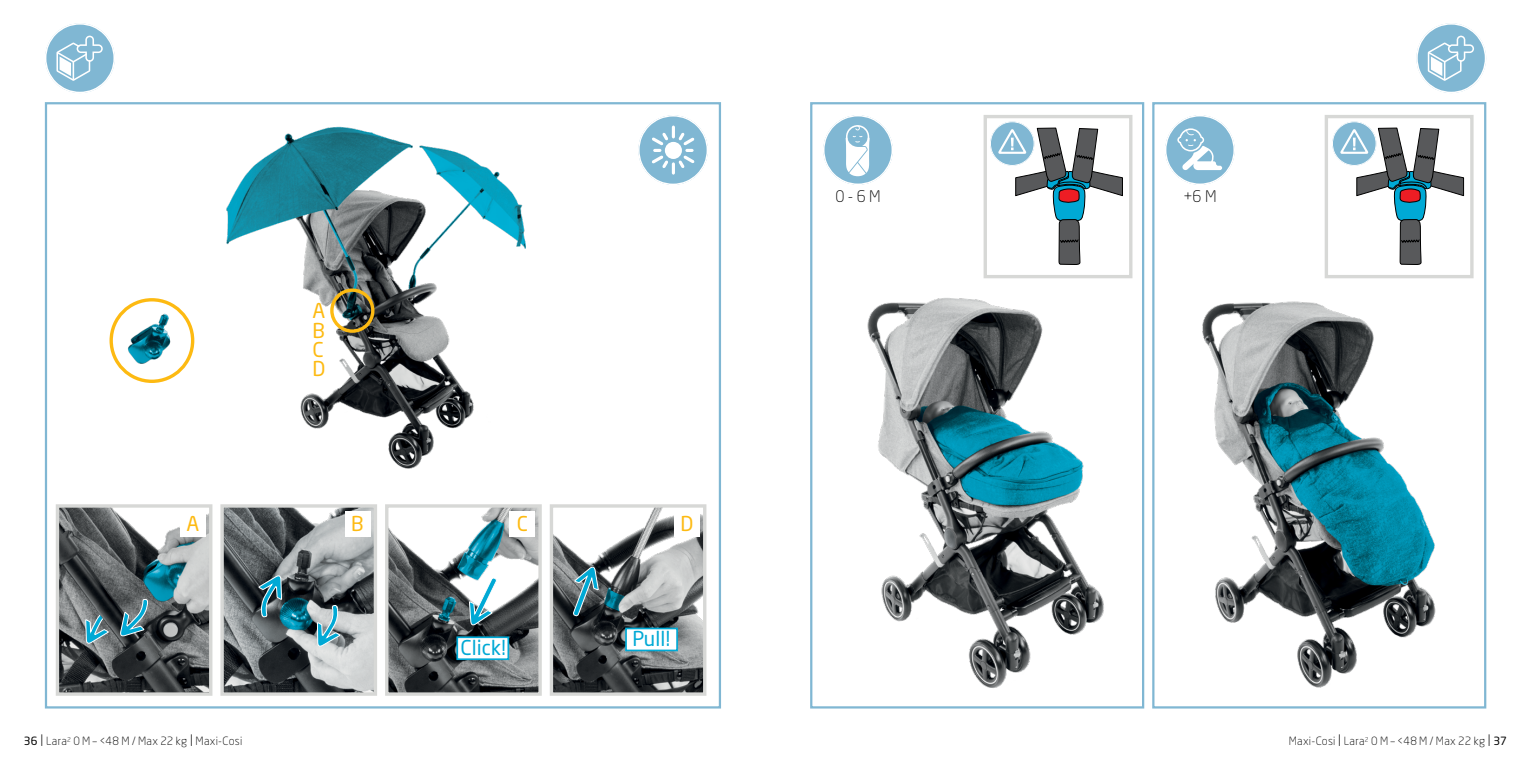
<style>
.page{position:relative;width:1531px;height:766px;background:#fff}
.page>*{position:absolute;margin:0;border:0;box-sizing:border-box;transform-origin:0 0}
.t1{font:20.25px "Neo Sans Pro";letter-spacing:.005em;color:#00a9d5}
.t2{font:20.25px/19.1px "Neo Sans Pro";color:#fdba12;text-align:justify}
.t3{font:300 15.75px "Neo Sans Pro";color:#000}
.t4{font:300 11.25px "Neo Sans Pro";letter-spacing:.025em;color:#000}
.s1{font-weight:400}
.s2{font-size:15.75px}
</style>
<div class="page">
<img style="left:226px;top:126px;width:300px;height:343px">
<img style="left:389px;top:508px;width:149px;height:183px">
<div style="left:385px;top:504px;width:157px;height:191px;border:3px solid #d7d8d6"></div>
<img style="left:60px;top:508px;width:148px;height:183px">
<div style="left:56px;top:504px;width:156px;height:191px;border:3px solid #d7d8d6"></div>
<img style="left:554px;top:508px;width:148px;height:183px">
<div style="left:550px;top:504px;width:156px;height:191px;border:3px solid #d7d8d6"></div>
<div style="left:674px;top:511px;width:25px;height:25px;background:#fff"></div>
<img style="left:224px;top:508px;width:149px;height:183px">
<div style="left:220px;top:504px;width:157px;height:191px;border:3px solid #d7d8d6"></div>
<svg style="left:258px;top:574px;width:24px;height:46px"></svg>
<svg style="left:317px;top:605px;width:24px;height:42px"></svg>
<svg style="left:85px;top:578px;width:63px;height:65px;background:#57737b"></svg>
<svg style="left:469px;top:576px;width:28px;height:50px"></svg>
<svg style="left:572px;top:565px;width:27px;height:51px"></svg>
<div style="left:456px;top:636px;width:53px;height:24px;background:#fff;border:2px solid #00a9d5"></div>
<img style="left:96px;top:591px;width:27px;height:35px">
<div style="left:625px;top:627px;width:53px;height:24px;background:#fff;border:2px solid #00a9d5"></div>
<div style="left:509px;top:511px;width:26px;height:25px;background:#fff"></div>
<div style="left:345px;top:511px;width:25px;height:25px;background:#fff"></div>
<div style="left:180px;top:511px;width:26px;height:25px;background:#fff"></div>
<img style="left:111px;top:300px;width:82px;height:81px;border-radius:41px">
<div style="left:109px;top:298px;width:85px;height:85px;border:3px solid #fdba12;border-radius:50%"></div>
<div style="left:330px;top:288px;width:44px;height:45px;border:3px solid #fdba12;border-radius:50%"></div>
<svg style="left:45px;top:23px;width:70px;height:70px"></svg>
<svg style="left:638px;top:115px;width:70px;height:70px"></svg>
<div style="left:1152px;top:102px;width:334px;height:606px;border:2px solid #80b7d3"></div>
<img style="left:1202px;top:301px;width:234px;height:387px">
<img style="left:867px;top:298px;width:237px;height:390px">
<div style="left:1324px;top:115px;width:149px;height:163px;border:3px solid #d7d8d6"></div>
<div style="left:810px;top:102px;width:334px;height:606px;border:2px solid #80b7d3"></div>
<svg style="left:1416px;top:23px;width:70px;height:70px"></svg>
<svg style="left:1165px;top:115px;width:70px;height:70px"></svg>
<div style="left:983px;top:115px;width:149px;height:163px;border:3px solid #d7d8d6"></div>
<svg style="left:990px;top:121px;width:133px;height:144px"></svg>
<svg style="left:1332px;top:121px;width:132px;height:144px"></svg>
<svg style="left:823px;top:115px;width:70px;height:70px"></svg>
<h1 class="t2" style="left:312px;top:301px;width:14px">A</h1>
<h1 class="t2" style="left:312px;top:320px;width:14px">B C D</h1>
<h1 class="t2" style="left:186px;top:513px;width:14px">A</h1>
<h1 class="t2" style="left:351px;top:513px;width:14px">B</h1>
<h1 class="t2" style="left:517px;top:513px;width:13px">C</h1>
<h1 class="t1" style="left:460px;top:635px;width:47px">Click!</h1>
<h1 class="t2" style="left:680px;top:513px;width:14px">D</h1>
<h1 class="t1" style="left:632px;top:626px;width:39px">Pull!</h1>
<h2 class="t3" style="left:835px;top:187px;width:47px">0 - 6 M</h2>
<h2 class="t3" style="left:1183px;top:187px;width:35px">+6 M</h2>
<p class="t4" style="left:24px;top:734px;width:220px"><span class="s1">36</span> <span class="s2">I</span> Lara<sup>2</sup> 0 M – &lt;48 M / Max 22 kg <span class="s2">I</span> Maxi-Cosi</p>
<p class="t4" style="left:1289px;top:734px;width:220px">Maxi-Cosi <span class="s2">I</span> Lara<sup>2</sup> 0 M – &lt;48 M / Max 22 kg <span class="s2">I</span> <span class="s1">37</span></p>
</div>
